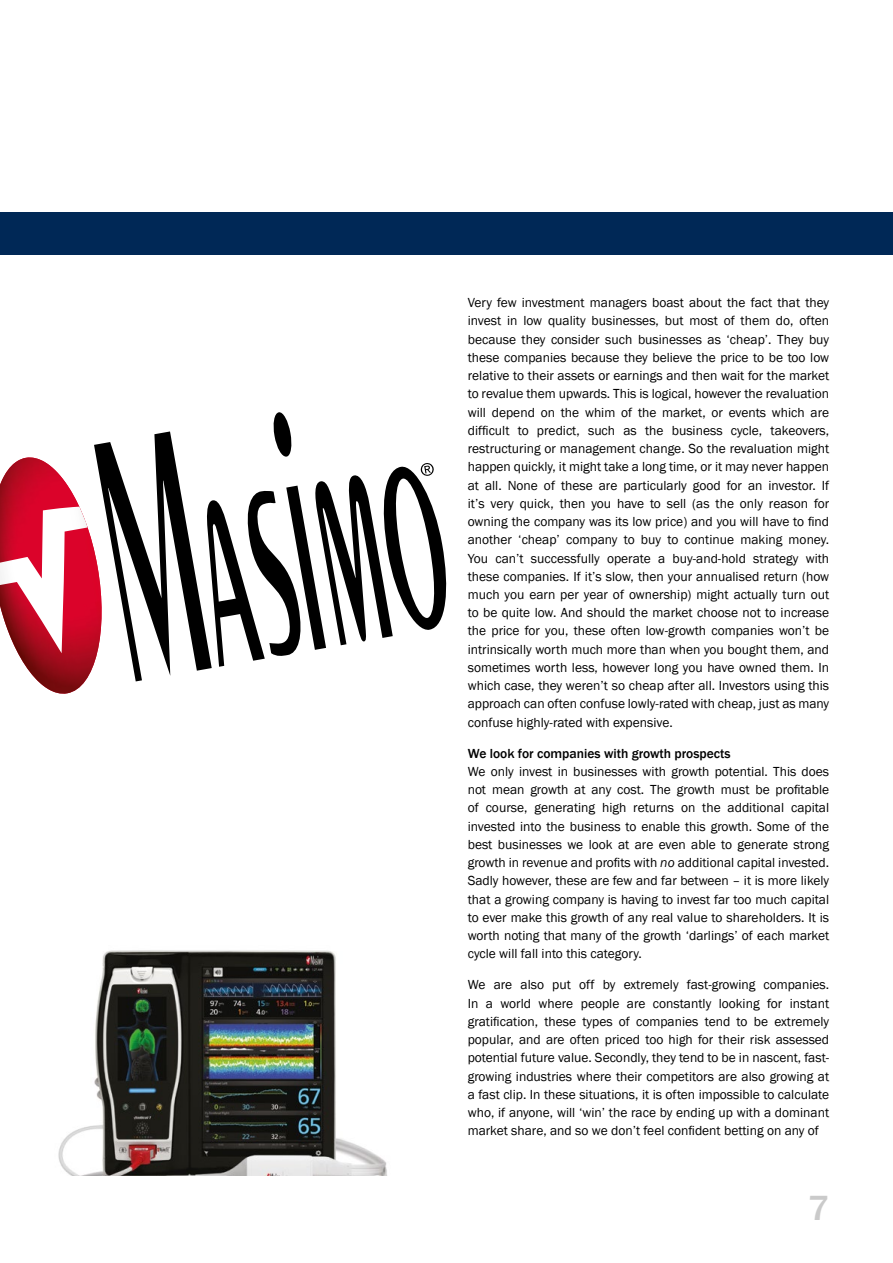
<style>
.page{position:relative;width:893px;height:1263px;background:#fff}
.page>*{position:absolute;margin:0;border:0;box-sizing:border-box;transform-origin:0 0}
.t1{font:500 36px "Franklin Gothic";color:#cacaca}
.t2{font:13.5px/18.3px "Franklin Gothic";color:#000;text-align:justify}
.t3{font:500 13.5px "Franklin Gothic";color:#000}
.s1{font-style:italic}
</style>
<div class="page">
<svg style="left:0;top:412px;width:447px;height:282px"></svg>
<img style="left:58px;top:950px;width:329px;height:225px">
<div style="left:0;top:213px;width:893px;height:42px;background:#002856"></div>
<p class="t2" style="left:468px;top:294px;width:363px">Very few investment managers boast about the fact that they invest in low quality businesses, but most of them do, often because they consider such businesses as ‘cheap’. They buy these companies because they believe the price to be too low relative to their assets or earnings and then wait for the market to revalue them upwards. This is logical, however the revaluation will depend on the whim of the market, or events which are difficult to predict, such as the business cycle, takeovers, restructuring or management change. So the revaluation might happen quickly, it might take a long time, or it may never happen at all. None of these are particularly good for an investor. If it’s very quick, then you have to sell (as the only reason for owning the company was its low price) and you will have to find another ‘cheap’ company to buy to continue making money.<br>You can’t successfully operate a buy-and-hold strategy with these companies. If it’s slow, then your annualised return (how much you earn per year of ownership) might actually turn out to be quite low. And should the market choose not to increase the price for you, these often low-growth companies won’t be intrinsically worth much more than when you bought them, and sometimes worth less, however long you have owned them. In which case, they weren’t so cheap after all. Investors using this approach can often confuse lowly-rated with cheap, just as many confuse highly-rated with expensive.</p>
<p class="t3" style="left:468px;top:745px;width:264px">We look for companies with growth prospects</p>
<p class="t2" style="left:468px;top:762px;width:363px">We only invest in businesses with growth potential. This does not mean growth at any cost. The growth must be profitable of course, generating high returns on the additional capital invested into the business to enable this growth. Some of the best businesses we look at are even able to generate strong growth in revenue and profits with <span class="s1">no</span> additional capital invested.<br>Sadly however, these are few and far between – it is more likely that a growing company is having to invest far too much capital to ever make this growth of any real value to shareholders. It is worth noting that many of the growth ‘darlings’ of each market cycle will fall into this category.</p>
<p class="t2" style="left:468px;top:976px;width:363px">We are also put off by extremely fast-growing companies.<br>In a world where people are constantly looking for instant gratification, these types of companies tend to be extremely popular, and are often priced too high for their risk assessed potential future value. Secondly, they tend to be in nascent, fast&shy;growing industries where their competitors are also growing at a fast clip. In these situations, it is often impossible to calculate who, if anyone, will ‘win’ the race by ending up with a dominant market share, and so we don’t feel confident betting on any of</p>
<h1 class="t1" style="left:808px;top:1186px;width:23px">7</h1>
</div>
